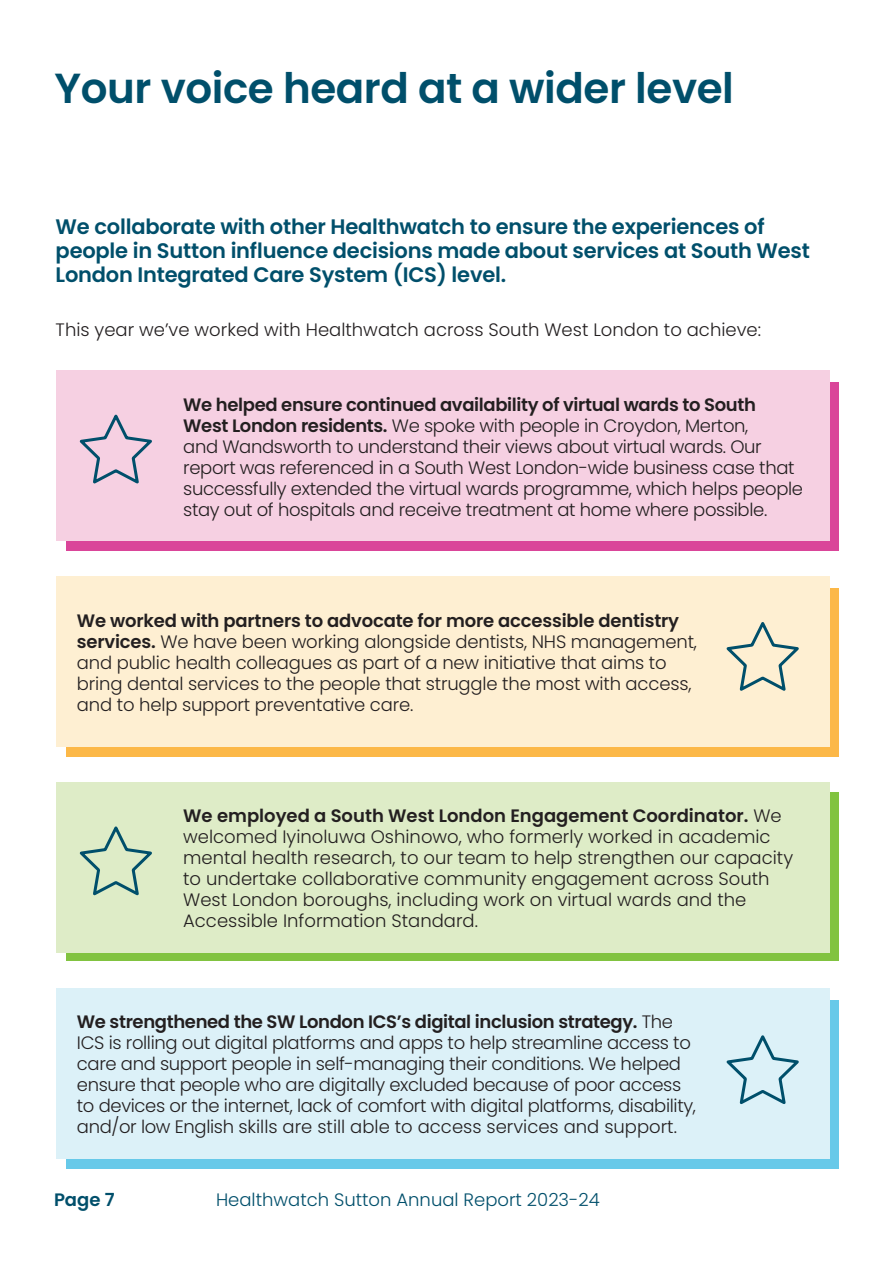
<style>
.page{position:relative;width:893px;height:1263px;background:#fff}
.page>*{position:absolute;margin:0;border:0;box-sizing:border-box;transform-origin:0 0}
.Headline{font:600 42px "Poppins";letter-spacing:-.01em;color:#004f6b}
.Contents_Body{font:600 21px/24px "Poppins";letter-spacing:-.01em;color:#004f6b}
.Box_Body{font:300 18px/21px "Poppins";letter-spacing:-.02em;color:#231f20}
.Box_Body-2{font:300 18px/21px "Poppins";color:#231f20}
.Contents_Body-2{font:300 18px "Poppins";color:#231f20}
.t1{font:300 18px "Poppins";color:#004f6b}
.t2{font:600 18px "Poppins";color:#004f6b}
.s1{font-weight:600}
</style>
<div class="page">
<div style="left:66px;top:382px;width:772px;height:169px;background:#da4599"></div>
<div style="left:56px;top:371px;width:773px;height:170px;background:#f6d0e2"></div>
<div style="left:66px;top:588px;width:772px;height:169px;background:#fcb848"></div>
<div style="left:56px;top:577px;width:773px;height:170px;background:#feefd2"></div>
<div style="left:66px;top:1000px;width:772px;height:168px;background:#67c9e9"></div>
<div style="left:56px;top:988px;width:773px;height:170px;background:#dcf1f8"></div>
<div style="left:66px;top:792px;width:772px;height:168px;background:#81c340"></div>
<div style="left:56px;top:782px;width:773px;height:171px;background:#deecc7"></div>
<svg style="left:79px;top:414px;width:73px;height:70px"></svg>
<svg style="left:726px;top:622px;width:73px;height:69px"></svg>
<svg style="left:726px;top:1035px;width:73px;height:69px"></svg>
<svg style="left:79px;top:826px;width:73px;height:70px"></svg>
<p class="Headline" style="left:55px;top:63px;width:681px">Your voice heard at a wider level</p>
<p class="Contents_Body" style="left:56px;top:214px;width:756px">We collaborate with other Healthwatch to ensure the experiences of people in Sutton influence decisions made about services at South West<br>London Integrated Care System (ICS) level.</p>
<p class="Contents_Body-2" style="left:56px;top:319px;width:707px">This year we’ve worked with Healthwatch across South West London to achieve:</p>
<p class="Box_Body" style="left:183px;top:394px;width:621px"><span class="s1">We helped ensure continued availability of virtual wards to South West London residents.</span> We spoke with people in Croydon, Merton,<br>and Wandsworth to understand their views about virtual wards. Our report was referenced in a South West London-wide business case that successfully extended the virtual wards programme, which helps people stay out of hospitals and receive treatment at home where possible.</p>
<p class="Box_Body" style="left:77px;top:610px;width:622px"><span class="s1">We worked with partners to advocate for more accessible dentistry services.</span> We have been working alongside dentists, NHS management, and public health colleagues as part of a new initiative that aims to bring dental services to the people that struggle the most with access, and to help support preventative care.</p>
<p class="Box_Body-2" style="left:183px;top:806px;width:611px"><span class="s1">We employed a South West London Engagement Coordinator.</span> We welcomed Iyinoluwa Oshinowo, who formerly worked in academic mental health research, to our team to help strengthen our capacity to undertake collaborative community engagement across South West London boroughs, including work on virtual wards and the Accessible Information Standard.</p>
<p class="Box_Body" style="left:77px;top:1012px;width:621px"><span class="s1">We strengthened the SW London ICS’s digital inclusion strategy.</span> The ICS is rolling out digital platforms and apps to help streamline access to care and support people in self-managing their conditions. We helped ensure that people who are digitally excluded because of poor access to devices or the internet, lack of comfort with digital platforms, disability, and/or low English skills are still able to access services and support.</p>
<p class="t2" style="left:54px;top:1190px;width:62px">Page 7</p>
<p class="t1" style="left:216px;top:1190px;width:385px">Healthwatch Sutton Annual Report 2023-24</p>
</div>
